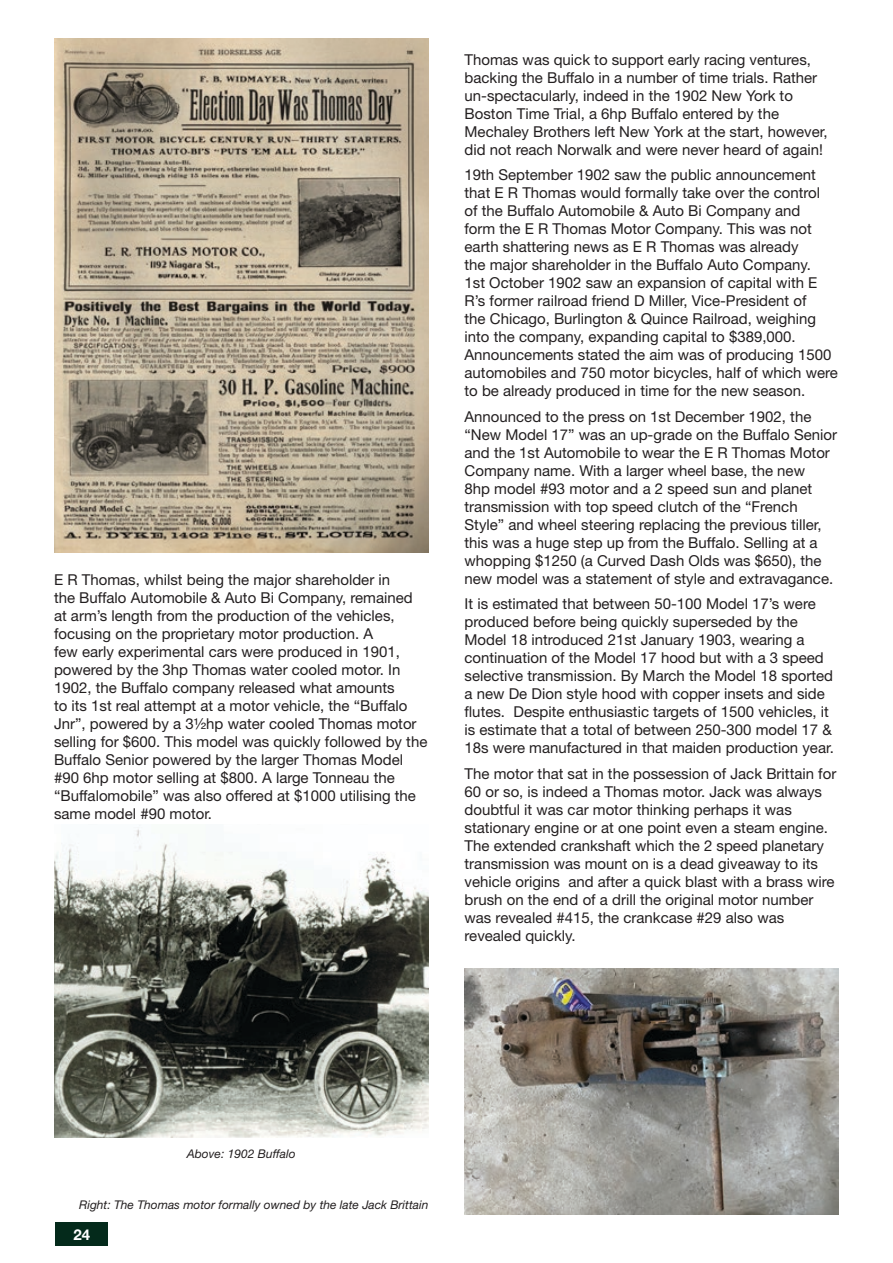
<style>
.page{position:relative;width:893px;height:1263px;background:#fff}
.page>*{position:absolute;margin:0;border:0;box-sizing:border-box;transform-origin:0 0}
.t1{font:15px/18px "Helvetica Neue LT Pro";color:#231f20}
.t2{font:700 15px "Helvetica Neue LT Pro";color:#fff}
.t3{font:italic 12px "Helvetica Neue LT Pro";color:#231f20}
</style>
<div class="page">
<div style="left:55px;top:1222px;width:53px;height:24px;background:#042a1b"></div>
<img style="left:465px;top:969px;width:374px;height:246px">
<img style="left:54px;top:38px;width:374px;height:514px">
<img style="left:54px;top:829px;width:374px;height:309px">
<p class="t1" style="left:54px;top:570px;width:375px">E R Thomas, whilst being the major shareholder in<br>the Buffalo Automobile &amp; Auto Bi Company, remained at arm’s length from the production of the vehicles, focusing on the proprietary motor production. A<br>few early experimental cars were produced in 1901, powered by the 3hp Thomas water cooled motor. In 1902, the Buffalo company released what amounts<br>to its 1st real attempt at a motor vehicle, the “Buffalo Jnr”, powered by a 3½hp water cooled Thomas motor selling for $600. This model was quickly followed by the Buffalo Senior powered by the larger Thomas Model #90 6hp motor selling at $800. A large Tonneau the “Buffalomobile” was also offered at $1000 utilising the same model #90 motor.</p>
<p class="t1" style="left:465px;top:50px;width:365px">Thomas was quick to support early racing ventures, backing the Buffalo in a number of time trials. Rather un-spectacularly, indeed in the 1902 New York to Boston Time Trial, a 6hp Buffalo entered by the Mechaley Brothers left New York at the start, however, did not reach Norwalk and were never heard of again!</p>
<p class="t1" style="left:465px;top:166px;width:375px">19th September 1902 saw the public announcement that E R Thomas would formally take over the control<br>of the Buffalo Automobile &amp; Auto Bi Company and<br>form the E R Thomas Motor Company. This was not earth shattering news as E R Thomas was already<br>the major shareholder in the Buffalo Auto Company.<br>1st October 1902 saw an expansion of capital with E R’s former railroad friend D Miller, Vice-President of<br>the Chicago, Burlington &amp; Quince Railroad, weighing into the company, expanding capital to $389,000.<br>Announcements stated the aim was of producing 1500 automobiles and 750 motor bicycles, half of which were to be already produced in time for the new season.</p>
<p class="t1" style="left:465px;top:407px;width:374px">Announced to the press on 1st December 1902, the “New Model 17” was an up-grade on the Buffalo Senior and the 1st Automobile to wear the E R Thomas Motor Company name. With a larger wheel base, the new<br>8hp model #93 motor and a 2 speed sun and planet transmission with top speed clutch of the “French Style” and wheel steering replacing the previous tiller, this was a huge step up from the Buffalo. Selling at a whopping $1250 (a Curved Dash Olds was $650), the new model was a statement of style and extravagance.</p>
<p class="t1" style="left:465px;top:595px;width:371px">It is estimated that between 50-100 Model 17’s were produced before being quickly superseded by the Model 18 introduced 21st January 1903, wearing a continuation of the Model 17 hood but with a 3 speed selective transmission. By March the Model 18 sported a new De Dion style hood with copper insets and side flutes. Despite enthusiastic targets of 1500 vehicles, it is estimate that a total of between 250-300 model 17 &amp; 18s were manufactured in that maiden production year.</p>
<p class="t1" style="left:465px;top:764px;width:373px">The motor that sat in the possession of Jack Brittain for 60 or so, is indeed a Thomas motor. Jack was always doubtful it was car motor thinking perhaps it was stationary engine or at one point even a steam engine.<br>The extended crankshaft which the 2 speed planetary transmission was mount on is a dead giveaway to its vehicle origins and after a quick blast with a brass wire brush on the end of a drill the original motor number was revealed #415, the crankcase #29 also was revealed quickly.</p>
<p class="t3" style="left:187px;top:1146px;width:110px">Above: 1902 Buffalo</p>
<p class="t3" style="left:79px;top:1197px;width:351px">Right: The Thomas motor formally owned by the late Jack Brittain</p>
<p class="t2" style="left:73px;top:1225px;width:18px">24</p>
</div>
